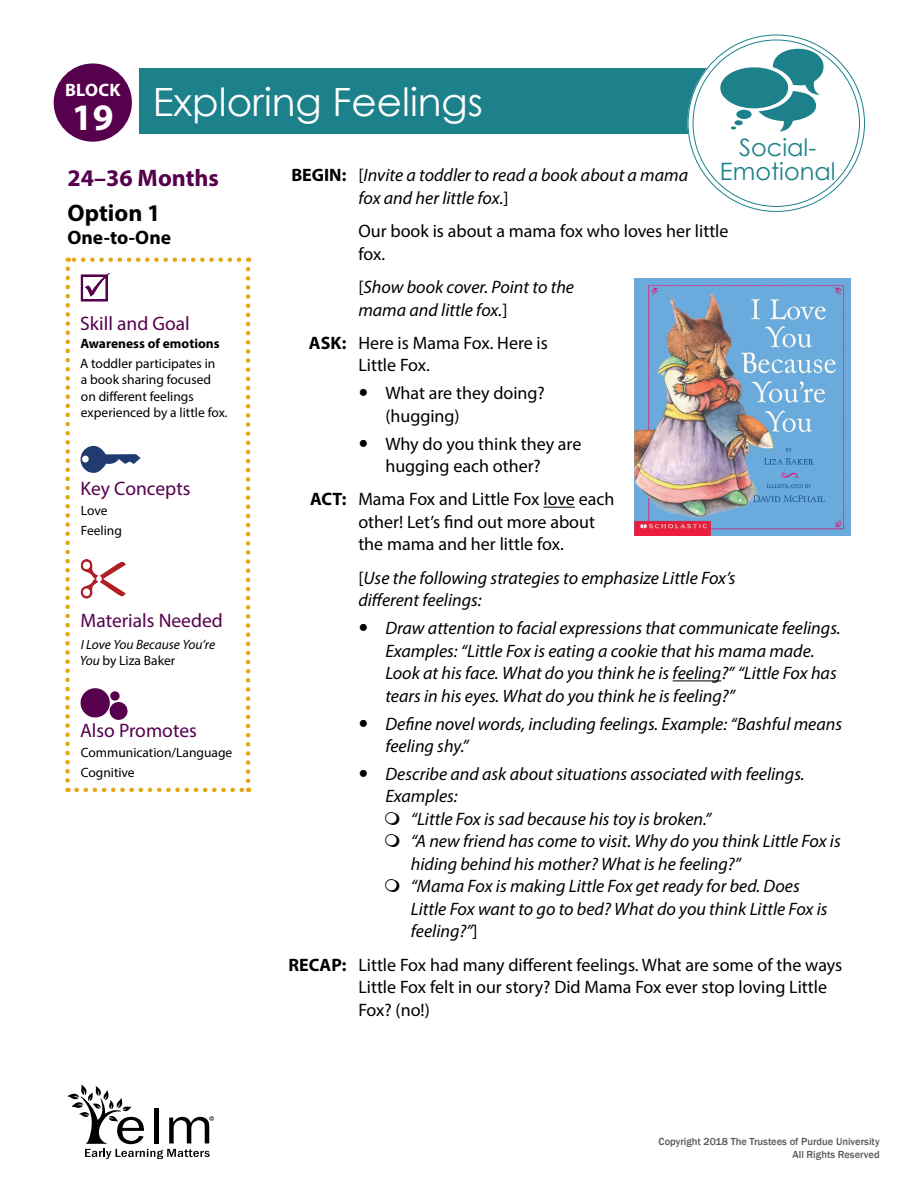
<style>
.page{position:relative;width:918px;height:1188px;background:#fff}
.page>*{position:absolute;margin:0;border:0;box-sizing:border-box;transform-origin:0 0}
._1-02_Lesson_Title{font:39px "Century Gothic";color:#fff}
._1-10_Block_Day{font:700 37.5px "Myriad Pro";color:#fff}
._1-01_Domain_Lg_SE{font:24px/24px "Century Gothic";color:#1c818b;text-align:center}
._1-07_I-T_Age{font:700 24px "Myriad Pro";color:#56004e}
._1-11_I-T_Option_Sub{font:700 24px "Myriad Pro";color:#000}
._2-01_Sidebar_Subhea{font:19.5px "Myriad Pro";color:#56004e}
._1-08_Group_Size{font:700 19.5px "Myriad Pro";color:#000}
._3-03_Lesson_Body_GR{font:italic 18px/22.5px "Myriad Pro";color:#000}
._3-04_Lesson_Body_Bo{font:18px/22.5px "Myriad Pro";color:#000}
._3-04_Lesson_Body_Bo-2{font:italic 18px/22.5px "Myriad Pro";color:#000}
._3-03_Lesson_Body_GR-2{font:18px/22.5px "Myriad Pro";color:#000}
._1-09_I-T_Block{font:700 18px "Myriad Pro";letter-spacing:.02em;color:#fff}
._2-02_Learning_Goal{font:13.5px/16.5px "Myriad Pro";color:#000}
._2-07_Shared_Reading{font:italic 13.5px/16.5px "Myriad Pro";letter-spacing:-.005em;color:#000}
._2-05_I-T_Sidebar_Bo{font:13.5px "Myriad Pro";color:#000}
._2-02a_Skill{font:700 13.5px "Myriad Pro";color:#000}
._2-08_I-T_Key_Concep{font:13.5px "Myriad Pro";color:#000}
.t1{font:500 10.5px/12.6px "Franklin Gothic";color:#58595b;text-align:right}
.s1{font-style:normal}
.s2{font-weight:700;font-style:normal}
.s3{font-weight:700}
</style>
<div class="page">
<div style="left:140px;top:68px;width:571px;height:66px;background:#1c818b"></div>
<div style="left:54px;top:63px;width:78px;height:79px;background:#56004e;border-radius:50%"></div>
<div style="left:691px;top:37px;width:171px;height:172px;background:#fff;border-radius:50%"></div>
<div style="left:688px;top:34px;width:177px;height:178px;border:6px solid #fff;border-radius:50%"></div>
<svg style="left:720px;top:49px;width:104px;height:83px"></svg>
<svg style="left:81px;top:273px;width:29px;height:29px"></svg>
<svg style="left:81px;top:446px;width:60px;height:27px"></svg>
<svg style="left:81px;top:559px;width:45px;height:40px"></svg>
<svg style="left:81px;top:688px;width:47px;height:32px"></svg>
<svg style="left:77px;top:788px;width:172px;height:4px"></svg>
<svg style="left:246px;top:257px;width:4px;height:524px"></svg>
<svg style="left:68px;top:257px;width:171px;height:5px"></svg>
<svg style="left:65px;top:269px;width:5px;height:523px"></svg>
<img style="left:634px;top:279px;width:216px;height:257px">
<hr style="left:543px;top:507px;width:32px;height:1px;background:#000">
<hr style="left:673px;top:680px;width:48px;height:1px;background:#000">
<svg style="left:68px;top:1085px;width:146px;height:74px"></svg>
<p class="_1-09_I-T_Block" style="left:65px;top:78px;width:57px">BLOCK</p>
<p class="_1-10_Block_Day" style="left:72px;top:93px;width:43px">19</p>
<h1 class="_1-02_Lesson_Title" style="left:153px;top:75px;width:332px">Exploring Feelings</h1>
<h1 class="_1-07_I-T_Age" style="left:68px;top:162px;width:153px">24–36 Months</h1>
<p class="_1-11_I-T_Option_Sub" style="left:68px;top:198px;width:95px">Option 1</p>
<h2 class="_1-08_Group_Size" style="left:68px;top:225px;width:105px">One-to-One</h2>
<p class="_2-01_Sidebar_Subhea" style="left:80px;top:311px;width:111px">Skill and Goal</p>
<p class="_2-02a_Skill" style="left:80px;top:335px;width:141px">Awareness of emotions</p>
<p class="_2-02_Learning_Goal" style="left:80px;top:355px;width:149px">A toddler participates in<br>a book sharing focused on different feelings experienced by a little fox.</p>
<p class="_2-01_Sidebar_Subhea" style="left:81px;top:477px;width:111px">Key Concepts</p>
<p class="_2-08_I-T_Key_Concep" style="left:81px;top:502px;width:28px">Love</p>
<p class="_2-08_I-T_Key_Concep" style="left:81px;top:522px;width:43px">Feeling</p>
<p class="_2-01_Sidebar_Subhea" style="left:81px;top:608px;width:144px">Materials Needed</p>
<p class="_2-07_Shared_Reading" style="left:80px;top:636px;width:137px">I Love You Because You’re<br>You <span class="s1">by Liza Baker</span></p>
<p class="_2-01_Sidebar_Subhea" style="left:80px;top:719px;width:118px">Also Promotes</p>
<p class="_2-05_I-T_Sidebar_Bo" style="left:81px;top:744px;width:153px">Communication/Language</p>
<p class="_2-05_I-T_Sidebar_Bo" style="left:81px;top:764px;width:55px">Cognitive</p>
<h1 class="_1-01_Domain_Lg_SE" style="left:720px;top:135px;width:117px">Social-<br>Emotional</h1>
<p class="_3-04_Lesson_Body_Bo-2" style="left:358px;top:164px;width:331px;text-indent:-67px"><span class="s2">BEGIN:</span> <span class="s1">[</span>Invite a toddler to read a book about a mama fox and her little fox.<span class="s1">]</span></p>
<p class="_3-03_Lesson_Body_GR-2" style="left:358px;top:220px;width:372px">Our book is about a mama fox who loves her little fox.</p>
<p class="_3-03_Lesson_Body_GR" style="left:358px;top:275px;width:217px"><span class="s1">[</span>Show book cover. Point to the mama and little fox.<span class="s1">]</span></p>
<p class="_3-04_Lesson_Body_Bo" style="left:358px;top:331px;width:191px;text-indent:-49px"><span class="s3">ASK:</span> Here is Mama Fox. Here is<br>Little Fox.</p>
<p class="_3-04_Lesson_Body_Bo" style="left:385px;top:382px;width:161px">What are they doing? (hugging)</p>
<p class="_3-04_Lesson_Body_Bo" style="left:385px;top:432px;width:198px">Why do you think they are hugging each other?</p>
<p class="_3-04_Lesson_Body_Bo" style="left:358px;top:488px;width:258px;text-indent:-48px"><span class="s3">ACT:</span> Mama Fox and Little Fox love each other! Let’s find out more about the mama and her little fox.</p>
<p class="_3-03_Lesson_Body_GR" style="left:358px;top:566px;width:379px"><span class="s1">[</span>Use the following strategies to emphasize Little Fox’s different feelings:</p>
<p class="_3-03_Lesson_Body_GR" style="left:385px;top:617px;width:457px">Draw attention to facial expressions that communicate feelings.<br>Examples: “Little Fox is eating a cookie that his mama made.<br>Look at his face. What do you think he is feeling?” “Little Fox has tears in his eyes. What do you think he is feeling?”</p>
<p class="_3-03_Lesson_Body_GR" style="left:385px;top:712px;width:458px">Define novel words, including feelings. Example: “Bashful means feeling shy.”</p>
<p class="_3-03_Lesson_Body_GR" style="left:385px;top:762px;width:421px">Describe and ask about situations associated with feelings.<br>Examples:</p>
<p class="_3-03_Lesson_Body_GR" style="left:411px;top:807px;width:302px">“Little Fox is sad because his toy is broken.”</p>
<p class="_3-03_Lesson_Body_GR" style="left:411px;top:830px;width:431px">“A new friend has come to visit. Why do you think Little Fox is hiding behind his mother? What is he feeling?”</p>
<p class="_3-03_Lesson_Body_GR" style="left:411px;top:875px;width:418px">“Mama Fox is making Little Fox get ready for bed. Does<br>Little Fox want to go to bed? What do you think Little Fox is feeling?”<span class="s1">]</span></p>
<p class="_3-04_Lesson_Body_Bo" style="left:358px;top:953px;width:486px;text-indent:-70px"><span class="s3">RECAP:</span> Little Fox had many different feelings. What are some of the ways<br>Little Fox felt in our story? Did Mama Fox ever stop loving Little<br>Fox? (no!)</p>
<p class="t1" style="left:659px;top:1136px;width:223px">Copyright 2018 The Trustees of Purdue University<br>All Rights Reserved</p>
</div>
